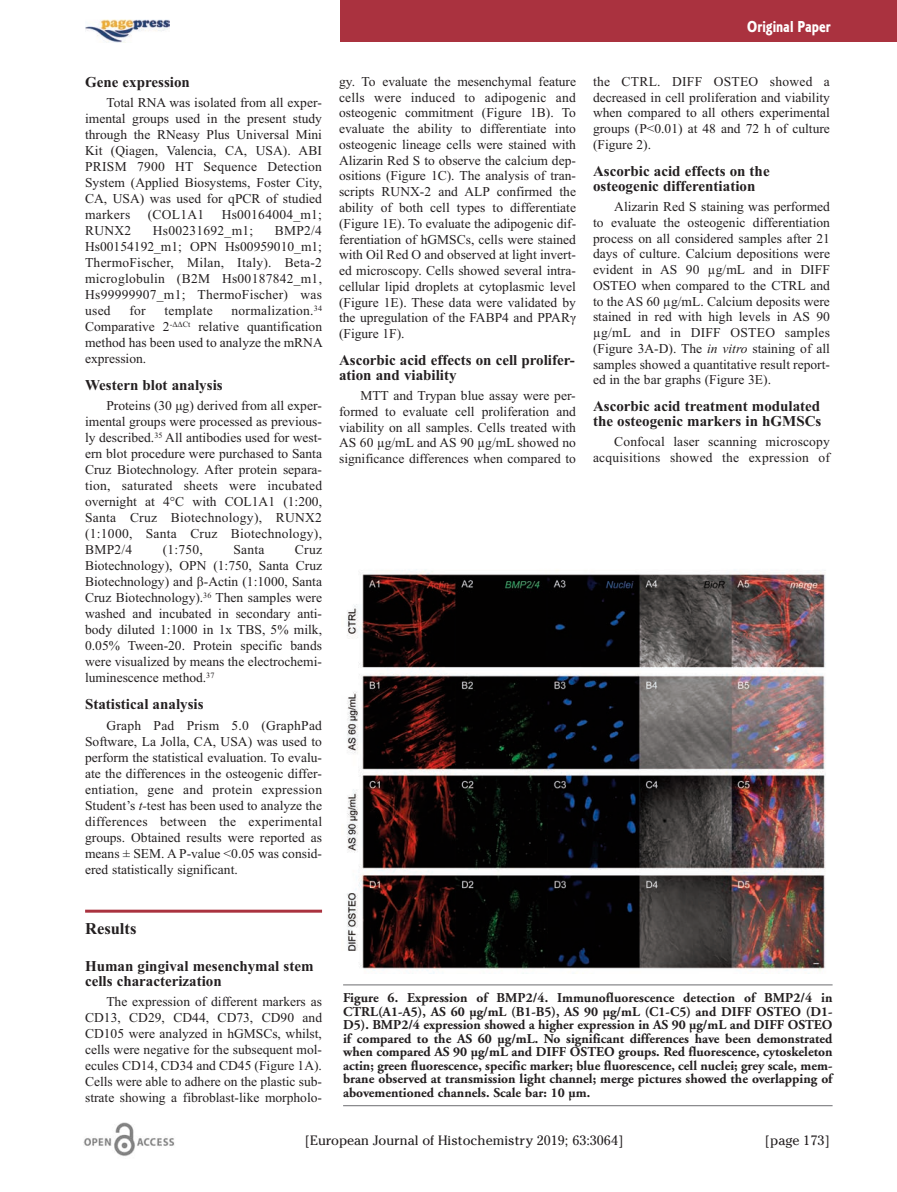
<style>
.page{position:relative;width:897px;height:1192px;background:#fff}
.page>*{position:absolute;margin:0;border:0;box-sizing:border-box;transform-origin:0 0}
.t1{font:16.5px "Corinthian Bold Condensed Plain";color:#fff}
.t2{font:700 16.5px "Times New Roman";color:#231f20}
.t3{font:700 15px/15px "Times New Roman";color:#231f20}
.t4{font:13.5px/16px "Times New Roman";color:#231f20;text-align:justify}
.t5{font:700 13.5px/13.5px "Adobe Garamond";color:#231f20;text-align:justify}
.t6{font:13.5px/15.8px "Times New Roman";letter-spacing:.02em;color:#231f20;text-align:right}
.t7{font:13.5px "Cheltenham";color:#231f20}
.s1{font-style:italic}
</style>
<div class="page">
<div style="left:340px;top:0;width:556px;height:42px;background:#aa323f"></div>
<hr style="left:85px;top:909px;width:237px;height:3px;background:#aa323f">
<img style="left:85px;top:19px;width:84px;height:24px">
<hr style="left:343px;top:984px;width:489px;height:1px;background:#6c6d70">
<hr style="left:343px;top:1105px;width:489px;height:1px;background:#6c6d70">
<img style="left:347px;top:569px;width:479px;height:404px">
<img style="left:83px;top:1123px;width:92px;height:34px">
<p class="t3" style="left:85px;top:74px;width:106px">Gene expression</p>
<p class="t4" style="left:85px;top:94px;width:238px;text-indent:21px">Total RNA was isolated from all exper&shy;imental groups used in the present study through the RNeasy Plus Universal Mini Kit (Qiagen, Valencia, CA, USA). ABI PRISM 7900 HT Sequence Detection System (Applied Biosystems, Foster City, CA, USA) was used for qPCR of studied markers</p>
<p class="t4" style="left:148px;top:206px;width:58px">(COL1A1</p>
<p class="t6" style="left:221px;top:206px;width:102px">Hs00164004_m1;</p>
<p class="t4" style="left:85px;top:222px;width:238px;text-indent:190px">BMP2/4<br>Hs00154192_m1; OPN Hs00959010_m1; ThermoFischer, Milan, Italy). Beta-2 microglobulin (B2M Hs00187842_m1, Hs99999907_m1; ThermoFischer) was used</p>
<p class="t4" style="left:85px;top:222px;width:48px">RUNX2</p>
<p class="t6" style="left:153px;top:222px;width:102px">Hs00231692_m1;</p>
<p class="t4" style="left:85px;top:302px;width:239px;text-indent:146px">normalization.<sup>34<br></sup>Comparative 2<sup>-ΔΔCt</sup> relative quantification method has been used to analyze the mRNA expression.</p>
<p class="t3" style="left:85px;top:377px;width:139px">Western blot analysis</p>
<p class="t4" style="left:85px;top:398px;width:238px;text-indent:21px">Proteins (30 μg) derived from all exper&shy;imental groups were processed as previous&shy;ly described.<sup>35</sup> All antibodies used for west&shy;ern blot procedure were purchased to Santa Cruz Biotechnology. After protein separa&shy;tion, saturated sheets were incubated overnight at 4°C with COL1A1 (1:200, Santa Cruz Biotechnology), RUNX2 (1:1000, Santa Cruz Biotechnology), BMP2/4</p>
<p class="t4" style="left:129px;top:302px;width:18px">for</p>
<p class="t6" style="left:164px;top:302px;width:50px">template</p>
<p class="t4" style="left:163px;top:541px;width:42px">(1:750,</p>
<p class="t4" style="left:233px;top:541px;width:33px">Santa</p>
<p class="t4" style="left:85px;top:541px;width:238px;text-indent:210px">Cruz Biotechnology), OPN (1:750, Santa Cruz Biotechnology) and β-Actin (1:1000, Santa Cruz Biotechnology).<sup>36</sup> Then samples were washed and incubated in secondary anti&shy;body diluted 1:1000 in 1x TBS, 5% milk, 0.05% Tween-20. Protein specific bands were visualized by means the electrochemi&shy;luminescence method.<sup>37</sup></p>
<p class="t3" style="left:85px;top:697px;width:120px">Statistical analysis</p>
<p class="t4" style="left:85px;top:717px;width:238px;text-indent:21px">Graph Pad Prism 5.0 (GraphPad Software, La Jolla, CA, USA) was used to perform the statistical evaluation. To evalu&shy;ate the differences in the osteogenic differ&shy;entiation, gene and protein expression Student’s <span class="s1">t-</span>test has been used to analyze the differences between the experimental groups. Obtained results were reported as means ± SEM. A P-value &lt;0.05 was consid&shy;ered statistically significant.</p>
<p class="t4" style="left:339px;top:73px;width:238px">gy. To evaluate the mesenchymal feature cells were induced to adipogenic and osteogenic commitment (Figure 1B). To evaluate the ability to differentiate into osteogenic lineage cells were stained with Alizarin Red S to observe the calcium dep&shy;ositions (Figure 1C). The analysis of tran&shy;scripts RUNX-2 and ALP confirmed the ability of both cell types to differentiate (Figure 1E). To evaluate the adipogenic dif&shy;ferentiation of hGMSCs, cells were stained with Oil Red O and observed at light invert&shy;ed microscopy. Cells showed several intra&shy;cellular lipid droplets at cytoplasmic level (Figure 1E). These data were validated by the upregulation of the FABP4 and PPARγ (Figure 1F).</p>
<p class="t3" style="left:339px;top:352px;width:237px">Ascorbic acid effects on cell prolifer&shy;ation and viability</p>
<p class="t4" style="left:339px;top:387px;width:238px;text-indent:21px">MTT and Trypan blue assay were per&shy;formed to evaluate cell proliferation and viability on all samples. Cells treated with AS 60 µg/mL and AS 90 µg/mL showed no significance differences when compared to</p>
<p class="t1" style="left:747px;top:21px;width:85px">Original Paper</p>
<p class="t4" style="left:592px;top:73px;width:238px">the CTRL. DIFF OSTEO showed a decreased in cell proliferation and viability when compared to all others experimental groups (P&lt;0.01) at 48 and 72 h of culture (Figure 2).</p>
<p class="t3" style="left:592px;top:163px;width:178px">Ascorbic acid effects on the osteogenic differentiation</p>
<p class="t4" style="left:592px;top:198px;width:238px;text-indent:21px">Alizarin Red S staining was performed to evaluate the osteogenic differentiation process on all considered samples after 21 days of culture. Calcium depositions were evident in AS 90 µg/mL and in DIFF OSTEO when compared to the CTRL and to the AS 60 µg/mL. Calcium deposits were stained in red with high levels in AS 90 µg/mL and in DIFF OSTEO samples (Figure 3A-D). The <span class="s1">in vitro</span> staining of all samples showed a quantitative result report&shy;ed in the bar graphs (Figure 3E).</p>
<p class="t3" style="left:592px;top:399px;width:230px">Ascorbic acid treatment modulated the osteogenic markers in hGMSCs</p>
<p class="t6" style="left:592px;top:434px;width:238px">Confocal laser scanning microscopy acquisitions showed the expression of</p>
<p class="t2" style="left:85px;top:918px;width:53px">Results</p>
<p class="t3" style="left:85px;top:958px;width:230px">Human gingival mesenchymal stem cells characterization</p>
<p class="t4" style="left:85px;top:993px;width:238px;text-indent:21px">The expression of different markers as CD13, CD29, CD44, CD73, CD90 and CD105 were analyzed in hGMSCs, whilst, cells were negative for the subsequent mol&shy;ecules CD14, CD34 and CD45 (Figure 1A).<br>Cells were able to adhere on the plastic sub&shy;strate showing a fibroblast-like morpholo-</p>
<p class="t5" style="left:343px;top:992px;width:490px">Figure 6. Expression of BMP2/4. Immunofluorescence detection of BMP2/4 in CTRL(A1-A5), AS 60 µg/mL (B1-B5), AS 90 µg/mL (C1-C5) and DIFF OSTEO (D1- D5). BMP2/4 expression showed a higher expression in AS 90 µg/mL and DIFF OSTEO if compared to the AS 60 µg/mL. No significant differences have been demonstrated when compared AS 90 µg/mL and DIFF OSTEO groups. Red fluorescence, cytoskeleton actin; green fluorescence, specific marker; blue fluorescence, cell nuclei; grey scale, mem&shy;brane observed at transmission light channel; merge pictures showed the overlapping of abovementioned channels. Scale bar: 10 µm.</p>
<p class="t7" style="left:304px;top:1132px;width:320px">[European Journal of Histochemistry 2019; 63:3064]</p>
<p class="t7" style="left:764px;top:1132px;width:66px">[page 173]</p>
</div>
